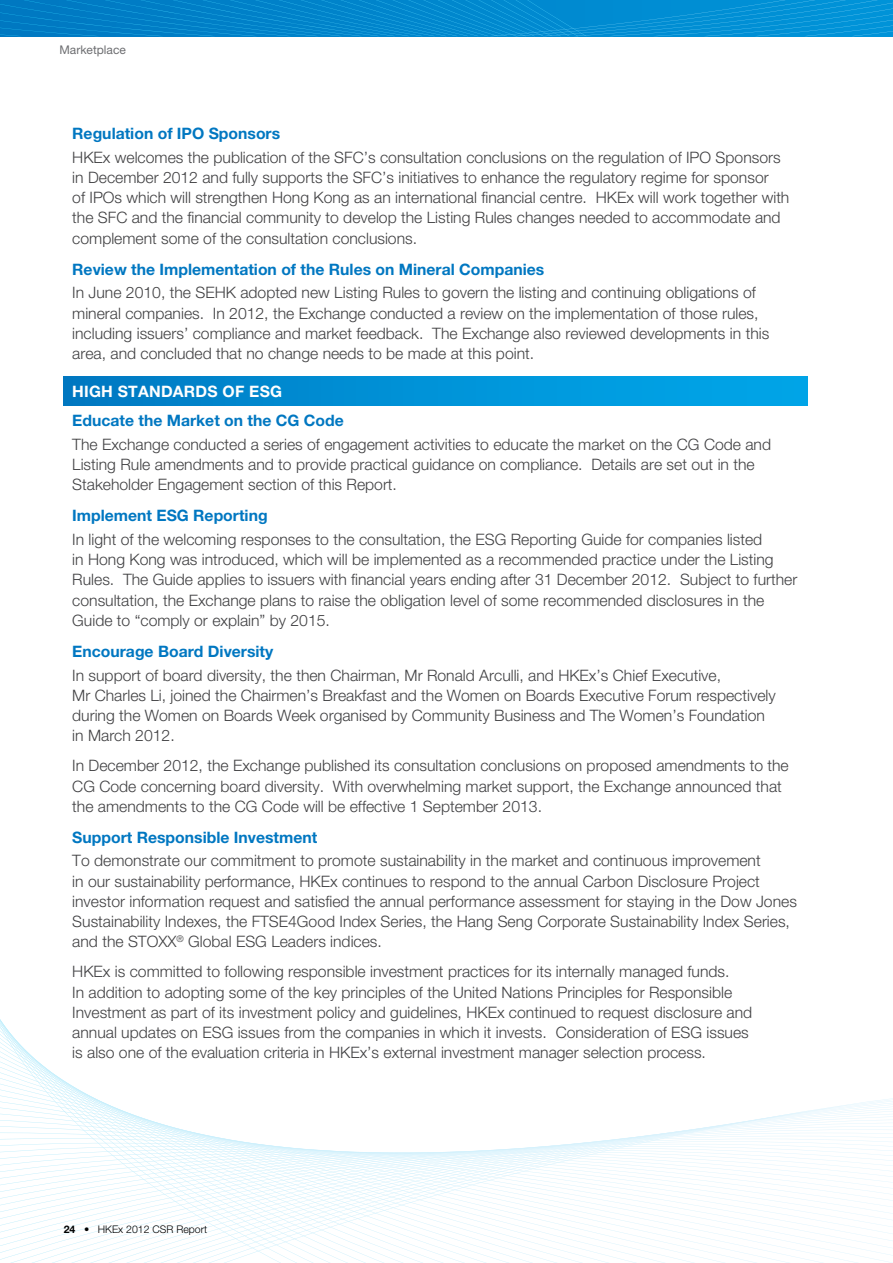
<style>
.page{position:relative;width:893px;height:1263px;background:#fff}
.page>*{position:absolute;margin:0;border:0;box-sizing:border-box;transform-origin:0 0}
.t1{font:300 15.75px/20.2px "Helvetica Neue";color:#404042}
.t2{font:700 15.75px "Helvetica Neue";color:#0077c1}
.t3{font:700 15.75px "Helvetica Neue";letter-spacing:.015em;color:#fff}
.t4{font:12px "Helvetica Neue";color:#6d6e71}
.t5{font:300 10.5px "Helvetica Neue";color:#000}
.s1{font-weight:700}
</style>
<div class="page">
<svg style="left:27px;top:1111px;width:19px;height:152px"></svg>
<svg style="left:46px;top:1107px;width:18px;height:156px"></svg>
<svg style="left:64px;top:1103px;width:18px;height:160px"></svg>
<svg style="left:82px;top:1099px;width:17px;height:164px"></svg>
<svg style="left:99px;top:1100px;width:17px;height:163px"></svg>
<svg style="left:116px;top:1108px;width:16px;height:155px"></svg>
<svg style="left:132px;top:1114px;width:17px;height:149px"></svg>
<svg style="left:149px;top:1120px;width:15px;height:143px"></svg>
<svg style="left:164px;top:1098px;width:729px;height:165px"></svg>
<svg style="left:0;top:0;width:893px;height:36px;background:#0489cf"></svg>
<div style="left:64px;top:376px;width:744px;height:29px;background:linear-gradient(to right,#007ac3,#00a8eb)"></div>
<p class="t4" style="left:60px;top:43px;width:68px">Marketplace</p>
<p class="t2" style="left:72px;top:124px;width:209px">Regulation of IPO Sponsors</p>
<p class="t1" style="left:72px;top:147px;width:719px">HKEx welcomes the publication of the SFC’s consultation conclusions on the regulation of IPO Sponsors in December 2012 and fully supports the SFC’s initiatives to enhance the regulatory regime for sponsor<br>of IPOs which will strengthen Hong Kong as an international financial centre. HKEx will work together with the SFC and the financial community to develop the Listing Rules changes needed to accommodate and complement some of the consultation conclusions.</p>
<p class="t2" style="left:72px;top:259px;width:474px">Review the Implementation of the Rules on Mineral Companies</p>
<p class="t1" style="left:72px;top:282px;width:698px">In June 2010, the SEHK adopted new Listing Rules to govern the listing and continuing obligations of mineral companies. In 2012, the Exchange conducted a review on the implementation of those rules, including issuers’ compliance and market feedback. The Exchange also reviewed developments in this area, and concluded that no change needs to be made at this point.</p>
<p class="t3" style="left:72px;top:381px;width:101px">High Standards</p>
<p class="t3" style="left:223px;top:381px;width:60px">of ESG</p>
<p class="t2" style="left:72px;top:411px;width:273px">Educate the Market on the CG Code</p>
<p class="t1" style="left:72px;top:434px;width:700px">The Exchange conducted a series of engagement activities to educate the market on the CG Code and<br>Listing Rule amendments and to provide practical guidance on compliance. Details are set out in the<br>Stakeholder Engagement section of this Report.</p>
<p class="t2" style="left:72px;top:506px;width:197px">Implement ESG Reporting</p>
<p class="t1" style="left:72px;top:529px;width:726px">In light of the welcoming responses to the consultation, the ESG Reporting Guide for companies listed<br>in Hong Kong was introduced, which will be implemented as a recommended practice under the Listing Rules. The Guide applies to issuers with financial years ending after 31 December 2012. Subject to further consultation, the Exchange plans to raise the obligation level of some recommended disclosures in the Guide to “comply or explain” by 2015.</p>
<p class="t2" style="left:72px;top:641px;width:202px">Encourage Board Diversity</p>
<p class="t1" style="left:72px;top:664px;width:705px">In support of board diversity, the then Chairman, Mr Ronald Arculli, and HKEx’s Chief Executive,<br>Mr Charles Li, joined the Chairmen’s Breakfast and the Women on Boards Executive Forum respectively during the Women on Boards Week organised by Community Business and The Women’s Foundation in March 2012.</p>
<p class="t1" style="left:72px;top:755px;width:718px">In December 2012, the Exchange published its consultation conclusions on proposed amendments to the<br>CG Code concerning board diversity. With overwhelming market support, the Exchange announced that the amendments to the CG Code will be effective 1 September 2013.</p>
<p class="t2" style="left:72px;top:827px;width:246px">Support Responsible Investment</p>
<p class="t1" style="left:72px;top:850px;width:726px">To demonstrate our commitment to promote sustainability in the market and continuous improvement<br>in our sustainability performance, HKEx continues to respond to the annual Carbon Disclosure Project investor information request and satisfied the annual performance assessment for staying in the Dow Jones Sustainability Indexes, the FTSE4Good Index Series, the Hang Seng Corporate Sustainability Index Series, and the STOXX<sup>®</sup> Global ESG Leaders indices.</p>
<p class="t1" style="left:72px;top:961px;width:681px">HKEx is committed to following responsible investment practices for its internally managed funds.<br>In addition to adopting some of the key principles of the United Nations Principles for Responsible Investment as part of its investment policy and guidelines, HKEx continued to request disclosure and annual updates on ESG issues from the companies in which it invests. Consideration of ESG issues is also one of the evaluation criteria in HKEx’s external investment manager selection process.</p>
<p class="t5" style="left:64px;top:1222px;width:145px"><span class="s1">24</span> • HKEx 2012 CSR Report</p>
</div>
